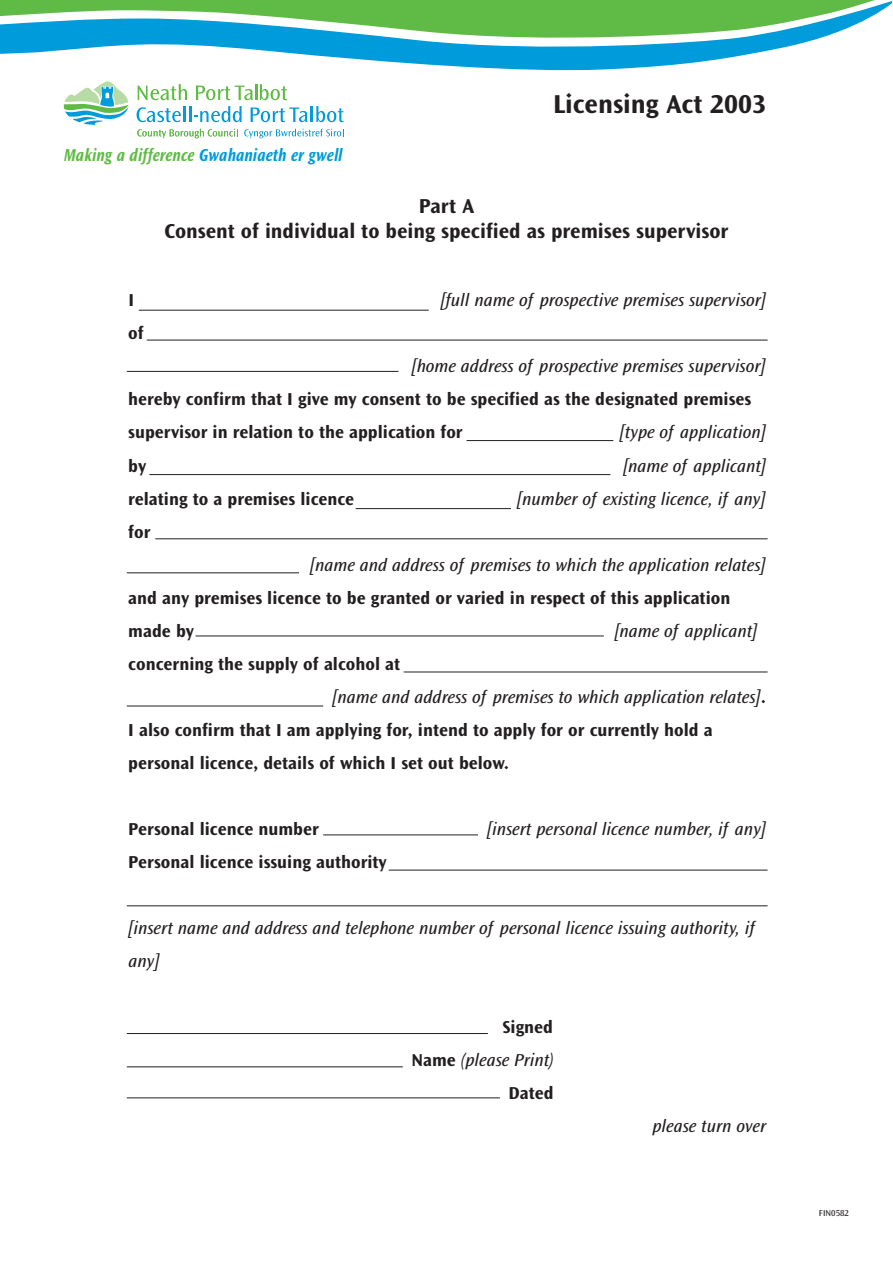
<style>
.page{position:relative;width:893px;height:1263px;background:#fff}
.page>*{position:absolute;margin:0;border:0;box-sizing:border-box;transform-origin:0 0}
.t1{font:700 27px "Ocean Sans";color:#231f20}
.t2{font:700 21px/25.2px "Ocean Sans";color:#231f20;text-align:center}
.t3{font:700 18px/33px "Ocean Sans";color:#231f20}
.t4{font:italic 18px/33px "Ocean Sans";color:#231f20}
.t5{font:italic 700 18px "Ocean Sans";color:#009bda;scale:.89 1}
.t6{font:9px "Ocean Sans";color:#231f20}
.s1{color:#60bb46}
.s2{font-weight:700;font-style:normal}
.s3{font-weight:400;font-style:italic}
</style>
<div class="page">
<hr style="left:139px;top:310px;width:290px;height:1px;background:#231f20">
<hr style="left:147px;top:340px;width:621px;height:1px;background:#231f20">
<hr style="left:127px;top:371px;width:271px;height:1px;background:#231f20">
<hr style="left:467px;top:440px;width:146px;height:1px;background:#231f20">
<hr style="left:356px;top:508px;width:155px;height:1px;background:#231f20">
<hr style="left:149px;top:474px;width:461px;height:1px;background:#231f20">
<hr style="left:155px;top:538px;width:613px;height:1px;background:#231f20">
<hr style="left:127px;top:573px;width:172px;height:1px;background:#231f20">
<hr style="left:196px;top:636px;width:408px;height:1px;background:#231f20">
<hr style="left:404px;top:672px;width:364px;height:1px;background:#231f20">
<hr style="left:127px;top:706px;width:196px;height:1px;background:#231f20">
<hr style="left:323px;top:835px;width:155px;height:1px;background:#231f20">
<hr style="left:127px;top:1033px;width:361px;height:1px;background:#231f20">
<hr style="left:127px;top:905px;width:641px;height:1px;background:#231f20">
<hr style="left:127px;top:1066px;width:276px;height:1px;background:#231f20">
<hr style="left:127px;top:1097px;width:373px;height:1px;background:#231f20">
<hr style="left:389px;top:870px;width:379px;height:1px;background:#231f20">
<svg style="left:0;top:0;width:891px;height:71px"></svg>
<svg style="left:138px;top:84px;width:49px;height:16px"></svg>
<svg style="left:196px;top:84px;width:91px;height:16px"></svg>
<svg style="left:137px;top:106px;width:105px;height:16px"></svg>
<svg style="left:251px;top:106px;width:93px;height:16px"></svg>
<svg style="left:64px;top:81px;width:65px;height:44px"></svg>
<svg style="left:244px;top:129px;width:100px;height:9px"></svg>
<svg style="left:137px;top:129px;width:101px;height:9px"></svg>
<p class="t5" style="left:64px;top:148px;width:315px"><span class="s1">Making a difference</span> Gwahaniaeth er gwell</p>
<h1 class="t1" style="left:553px;top:93px;width:214px">Licensing Act 2003</h1>
<p class="t2" style="left:164px;top:195px;width:566px">Part A<br>Consent of individual to being specified as premises supervisor</p>
<p class="t3" style="left:128px;top:285px;width:7px">I</p>
<p class="t4" style="left:440px;top:287px;width:327px">[full name of prospective premises supervisor]</p>
<p class="t3" style="left:128px;top:318px;width:17px">of</p>
<p class="t4" style="left:411px;top:353px;width:356px">[home address of prospective premises supervisor]</p>
<p class="t3" style="left:128px;top:384px;width:624px">hereby confirm that I give my consent to be specified as the designated premises supervisor in relation to the application for</p>
<p class="t4" style="left:619px;top:419px;width:148px">[type of application]</p>
<p class="t3" style="left:128px;top:450px;width:20px">by</p>
<p class="t4" style="left:623px;top:452px;width:145px">[name of applicant]</p>
<p class="t3" style="left:128px;top:483px;width:227px">relating to a premises licence</p>
<p class="t4" style="left:517px;top:485px;width:250px">[number of existing licence, if any]</p>
<p class="t3" style="left:128px;top:516px;width:24px">for</p>
<p class="t4" style="left:310px;top:551px;width:457px">[name and address of premises to which the application relates]</p>
<p class="t3" style="left:128px;top:582px;width:603px">and any premises licence to be granted or varied in respect of this application made by</p>
<p class="t4" style="left:614px;top:617px;width:145px">[name of applicant]</p>
<p class="t3" style="left:128px;top:648px;width:273px">concerning the supply of alcohol at</p>
<p class="t4" style="left:332px;top:683px;width:435px">[name and address of premises to which application relates]<span class="s2">.</span></p>
<p class="t3" style="left:128px;top:714px;width:586px">I also confirm that I am applying for, intend to apply for or currently hold a</p>
<p class="t3" style="left:128px;top:747px;width:382px">personal licence, details of which I set out below.</p>
<p class="t3" style="left:128px;top:813px;width:192px">Personal licence number</p>
<p class="t4" style="left:487px;top:815px;width:281px">[insert personal licence number, if any]</p>
<p class="t3" style="left:128px;top:846px;width:260px">Personal licence issuing authority</p>
<p class="t4" style="left:128px;top:914px;width:628px">[insert name and address and telephone number of personal licence issuing authority, if any]</p>
<p class="t3" style="left:411px;top:1011px;width:144px;text-align:right">Signed<br>Name <span class="s3">(please Print)<br></span>Dated</p>
<p class="t4" style="left:652px;top:1112px;width:115px">please turn over</p>
<p class="t6" style="left:819px;top:1209px;width:32px">FIN0582</p>
</div>
